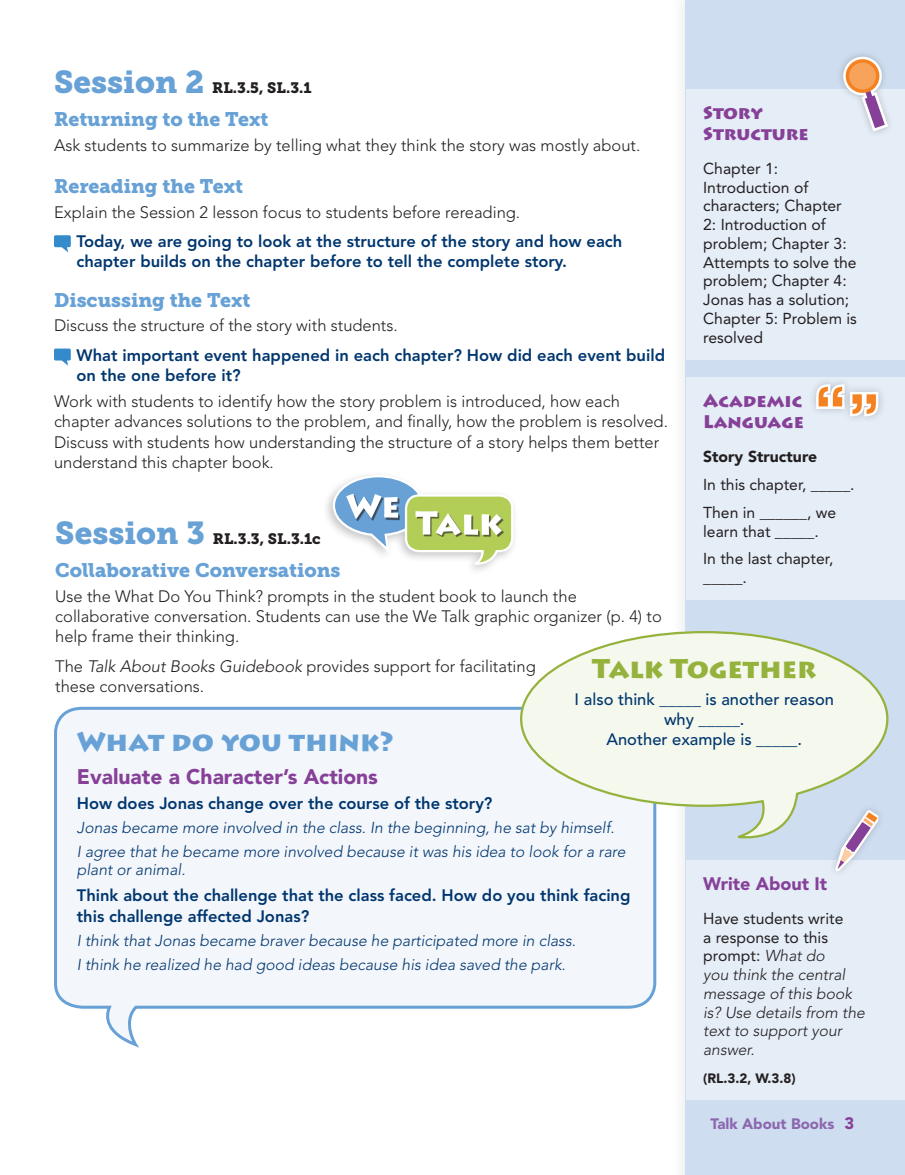
<style>
.page{position:relative;width:905px;height:1175px;background:#fff}
.page>*{position:absolute;margin:0;border:0;box-sizing:border-box;transform-origin:0 0}
.wdyt_balloon_base{font:900 27px "Lithos Pro";color:#67a1d6}
.talk_together_base{font:900 27px "Lithos Pro";color:#95b23c}
.wdyt_balloon_b-head{font:900 21px "Avenir";color:#864098}
.session_c-head{font:19.5px "Museo Slab 900";color:#67a1d6}
.sidebar_base{font:900 18px/21.6px "Lithos Pro";color:#864098}
.sidebar_base-2{font:900 18px "Avenir";color:#864098}
.session_Basic-Text{font:300 16.5px/20.2px "Avenir";color:#231f20}
.session_teacher_talk{font:800 16.5px/20.2px "Avenir";color:#00366e}
.wdyt_balloon_student{font:800 16.5px/20.2px "Avenir";color:#00366e}
.talk_together_Basic{font:500 16.5px/20.2px "Avenir";color:#00366e;text-align:center}
.wdyt_balloon_sample{font:italic 300 15.75px/18px "Avenir";color:#00366e}
.sidebar_Basic-Text{font:15.75px/18.8px "Avenir";color:#231f20}
.sidebar_Basic-Text-2{font:italic 300 15.75px/18.8px "Avenir";color:#231f20}
.sidebar_b-head{font:900 15.75px "Avenir";color:#231f20}
.session_base{font:15px "Museo Slab 900";color:#231f20}
.t1{font:900 15px "Avenir";color:#8b67ad}
.sidebar_Basic-Text-3{font:900 13.5px "Avenir";color:#231f20}
.s1{font-size:31.5px;color:#67a1d6}
.s2{font-style:italic}
.s3{font-weight:400;font-style:normal}
.s4{font-size:16.5px;color:#864098}
</style>
<div class="page">
<div style="left:685px;top:0;width:219px;height:1174px;background:#ceddf0"></div>
<svg style="left:54px;top:235px;width:17px;height:17px"></svg>
<svg style="left:54px;top:348px;width:17px;height:18px"></svg>
<div style="left:686px;top:377px;width:218px;height:222px;background:#e5edf7"></div>
<div style="left:808px;top:376px;width:78px;height:48px;background:#e5edf7"></div>
<svg style="left:813px;top:382px;width:67px;height:37px"></svg>
<svg style="left:332px;top:475px;width:182px;height:91px"></svg>
<svg style="left:54px;top:706px;width:603px;height:342px"></svg>
<svg style="left:519px;top:630px;width:370px;height:214px"></svg>
<div style="left:686px;top:860px;width:218px;height:239px;background:#e5edf7"></div>
<div style="left:828px;top:803px;width:57px;height:75px;background:#231f20;opacity:.23"></div>
<svg style="left:827px;top:809px;width:51px;height:63px"></svg>
<div style="left:686px;top:89px;width:218px;height:270px;background:#e5edf7"></div>
<div style="left:835px;top:49px;width:60px;height:89px;background:#231f20;opacity:.25"></div>
<svg style="left:839px;top:53px;width:52px;height:82px"></svg>
<p class="session_base" style="left:54px;top:79px;width:259px"><span class="s1">Session 2</span> RL.3.5, SL.3.1</p>
<p class="session_c-head" style="left:54px;top:108px;width:216px">Returning to the Text</p>
<p class="session_Basic-Text" style="left:54px;top:135px;width:588px">Ask students to summarize by telling what they think the story was mostly about.</p>
<p class="session_c-head" style="left:54px;top:175px;width:191px">Rereading the Text</p>
<p class="session_Basic-Text" style="left:54px;top:202px;width:467px">Explain the Session 2 lesson focus to students before rereading.</p>
<p class="session_teacher_talk" style="left:76px;top:231px;width:547px">Today, we are going to look at the structure of the story and how each chapter builds on the chapter before to tell the complete story.</p>
<p class="session_c-head" style="left:54px;top:288px;width:198px">Discussing the Text</p>
<p class="session_Basic-Text" style="left:54px;top:315px;width:345px">Discuss the structure of the story with students.</p>
<p class="session_teacher_talk" style="left:76px;top:344px;width:590px">What important event happened in each chapter? How did each event build on the one before it?</p>
<p class="session_Basic-Text" style="left:54px;top:391px;width:615px">Work with students to identify how the story problem is introduced, how each chapter advances solutions to the problem, and finally, how the problem is resolved.<br>Discuss with students how understanding the structure of a story helps them better understand this chapter book.</p>
<p class="sidebar_base" style="left:703px;top:390px;width:102px">Academic<br>Language</p>
<p class="sidebar_base" style="left:703px;top:102px;width:107px">Story<br>Structure</p>
<p class="sidebar_Basic-Text" style="left:703px;top:159px;width:155px">Chapter 1:<br>Introduction of characters; Chapter<br>2: Introduction of problem; Chapter 3:<br>Attempts to solve the problem; Chapter 4:<br>Jonas has a solution;<br>Chapter 5: Problem is resolved</p>
<p class="sidebar_b-head" style="left:703px;top:447px;width:116px">Story Structure</p>
<p class="sidebar_Basic-Text" style="left:703px;top:475px;width:153px">In this chapter, _____.</p>
<p class="sidebar_Basic-Text" style="left:703px;top:503px;width:135px">Then in ______, we learn that _____.</p>
<p class="sidebar_Basic-Text" style="left:703px;top:549px;width:132px">In the last chapter, _____.</p>
<p class="session_base" style="left:55px;top:530px;width:267px"><span class="s1">Session 3</span> RL.3.3, SL.3.1c</p>
<p class="session_c-head" style="left:55px;top:559px;width:287px">Collaborative Conversations</p>
<p class="session_Basic-Text" style="left:55px;top:586px;width:608px">Use the What Do You Think? prompts in the student book to launch the collaborative conversation. Students can use the We Talk graphic organizer (p. 4) to help frame their thinking.</p>
<p class="session_Basic-Text" style="left:55px;top:655px;width:482px">The <span class="s2">Talk About Books Guidebook</span> provides support for facilitating these conversations.</p>
<p class="wdyt_balloon_base" style="left:77px;top:725px;width:319px">What do you think?</p>
<p class="wdyt_balloon_b-head" style="left:77px;top:764px;width:302px">Evaluate a Character’s Actions</p>
<p class="wdyt_balloon_student" style="left:77px;top:793px;width:417px">How does Jonas change over the course of the story?</p>
<p class="wdyt_balloon_sample" style="left:77px;top:818px;width:539px">Jonas became more involved in the class. In the beginning, he sat by himself.</p>
<p class="wdyt_balloon_sample" style="left:77px;top:842px;width:550px">I agree that he became more involved because it was his idea to look for a rare plant or animal.</p>
<p class="wdyt_balloon_student" style="left:77px;top:885px;width:555px">Think about the challenge that the class faced. How do you think facing this challenge affected Jonas?</p>
<p class="wdyt_balloon_sample" style="left:77px;top:931px;width:500px">I think that Jonas became braver because he participated more in class.</p>
<p class="wdyt_balloon_sample" style="left:77px;top:955px;width:490px">I think he realized he had good ideas because his idea saved the park.</p>
<p class="talk_together_base" style="left:592px;top:652px;width:225px">Talk Together</p>
<p class="talk_together_Basic" style="left:574px;top:689px;width:261px">I also think _____ is another reason why _____.<br>Another example is _____.</p>
<p class="sidebar_base-2" style="left:703px;top:873px;width:125px">Write About It</p>
<p class="sidebar_Basic-Text-2" style="left:703px;top:909px;width:163px"><span class="s3">Have students write<br>a response to this prompt:</span> What do<br>you think the central message of this book is? Use details from the text to support your answer.</p>
<p class="sidebar_Basic-Text-3" style="left:703px;top:1070px;width:94px">(RL.3.2, W.3.8)</p>
<p class="t1" style="left:710px;top:1114px;width:145px">Talk About Books <span class="s4">3</span></p>
</div>
